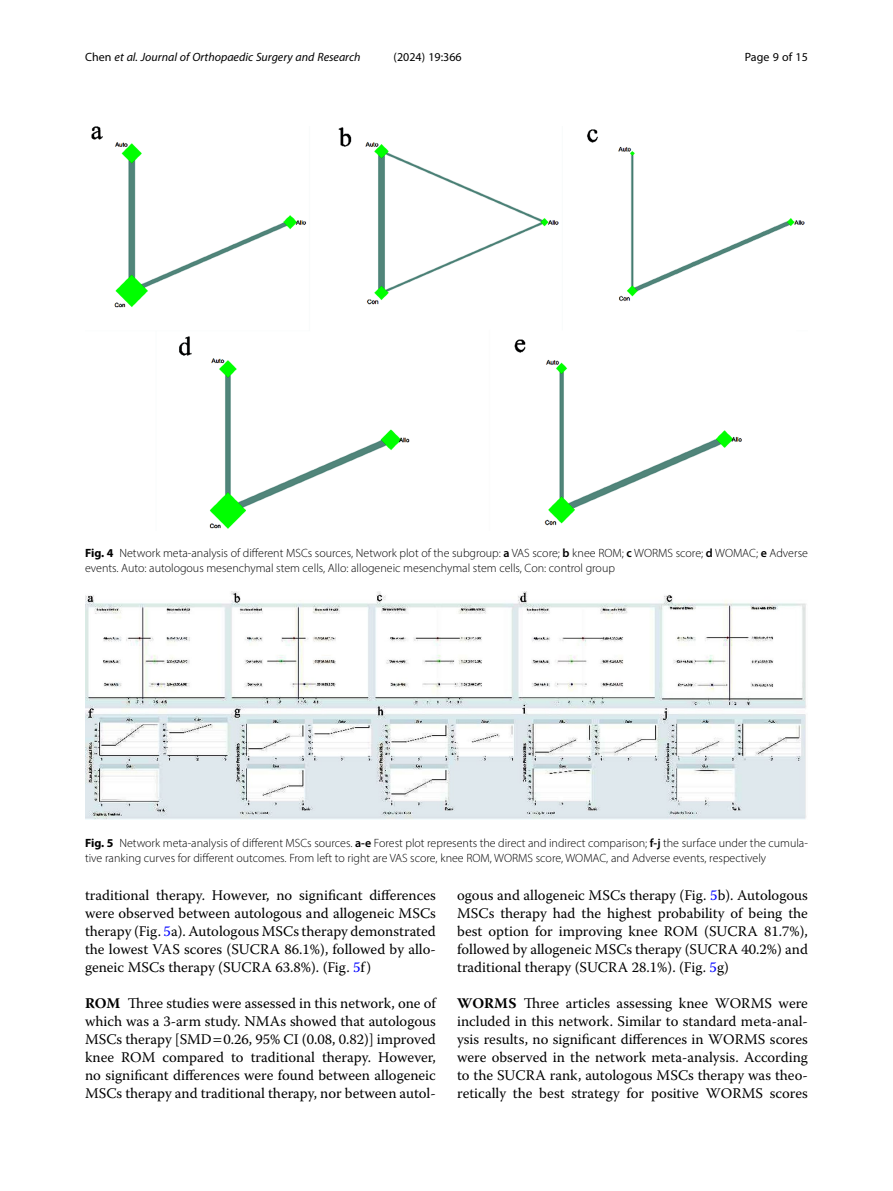
<style>
.page{position:relative;width:893px;height:1191px;background:#fff}
.page>*{position:absolute;margin:0;border:0;box-sizing:border-box;transform-origin:0 0}
.Head_4{font:14.7px/18px "Warnock Pro";color:#000;text-align:justify}
.Figure_Caption{font:300 12px/15px "Myriad Pro";color:#000}
.t1{font:italic 12px "Myriad Pro";color:#000}
.t2{font:12px "Myriad Pro";color:#000}
.s1{font-style:normal}
.s2{font-weight:700}
.s3{font-weight:600}
.s4{color:#00f}
</style>
<div class="page">
<img style="left:85px;top:592px;width:721px;height:228px">
<img style="left:91px;top:126px;width:714px;height:403px">
<p class="t1" style="left:85px;top:50px;width:277px"><span class="s1">Chen</span> et al. Journal of Orthopaedic Surgery and Research</p>
<p class="t2" style="left:394px;top:50px;width:70px">(2024) 19:366</p>
<p class="t2" style="left:745px;top:50px;width:65px">Page 9 of 15</p>
<p class="Figure_Caption" style="left:85px;top:546px;width:724px"><span class="s2">Fig. 4</span> Network meta-analysis of different MSCs sources, Network plot of the subgroup: <span class="s3">a</span> VAS score; <span class="s3">b</span> knee ROM; <span class="s3">c</span> WORMS score; <span class="s3">d</span> WOMAC; <span class="s3">e</span> Adverse events. Auto: autologous mesenchymal stem cells, Allo: allogeneic mesenchymal stem cells, Con: control group</p>
<p class="Figure_Caption" style="left:85px;top:835px;width:724px"><span class="s2">Fig. 5</span> Network meta-analysis of different MSCs sources. <span class="s3">a-e</span> Forest plot represents the direct and indirect comparison; <span class="s3">f-j</span> the surface under the cumula&shy;tive ranking curves for different outcomes. From left to right are VAS score, knee ROM, WORMS score, WOMAC, and Adverse events, respectively</p>
<p class="Head_4" style="left:85px;top:886px;width:352px">traditional therapy. However, no significant differences were observed between autologous and allogeneic MSCs therapy (Fig. <span class="s4">5</span>a). Autologous MSCs therapy demonstrated the lowest VAS scores (SUCRA 86.1%), followed by allo&shy;geneic MSCs therapy (SUCRA 63.8%). (Fig. <span class="s4">5</span>f)</p>
<p class="Head_4" style="left:85px;top:994px;width:352px"><span class="s2">ROM</span> Three studies were assessed in this network, one of which was a 3-arm study. NMAs showed that autologous MSCs therapy [SMD 0.26, 95% CI (0.08, 0.82)] improved knee ROM compared to traditional therapy. However, no significant differences were found between allogeneic MSCs therapy and traditional therapy, nor between autol-</p>
<p class="Head_4" style="left:457px;top:886px;width:352px">ogous and allogeneic MSCs therapy (Fig. <span class="s4">5</span>b). Autologous MSCs therapy had the highest probability of being the best option for improving knee ROM (SUCRA 81.7%), followed by allogeneic MSCs therapy (SUCRA 40.2%) and traditional therapy (SUCRA 28.1%). (Fig. <span class="s4">5</span>g)</p>
<p class="Head_4" style="left:457px;top:994px;width:352px"><span class="s2">WORMS</span> Three articles assessing knee WORMS were included in this network. Similar to standard meta-anal&shy;ysis results, no significant differences in WORMS scores were observed in the network meta-analysis. According to the SUCRA rank, autologous MSCs therapy was theo&shy;retically the best strategy for positive WORMS scores</p>
</div>
